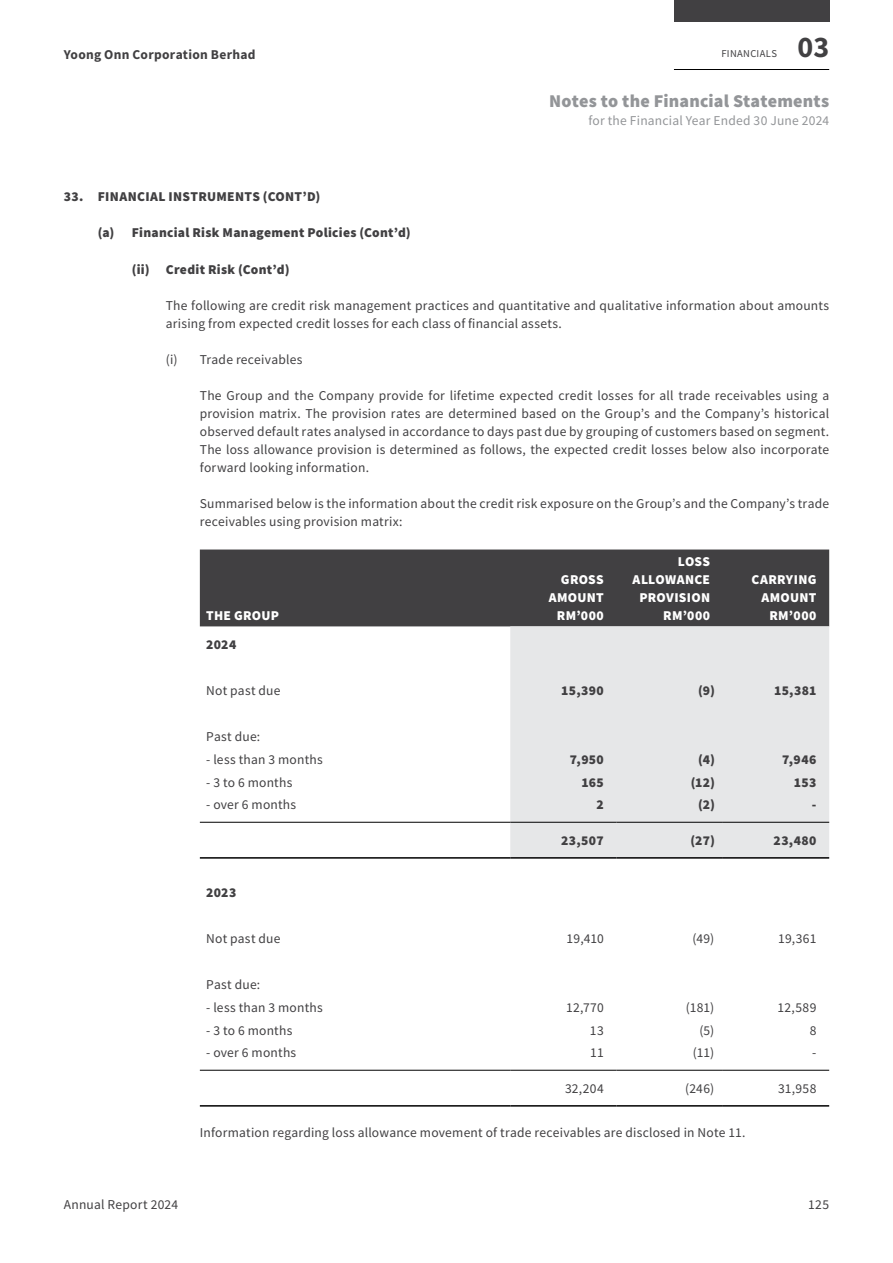
<style>
.page{position:relative;width:893px;height:1263px;background:#fff}
.page>*{position:absolute;margin:0;border:0;box-sizing:border-box;transform-origin:0 0}
.t1{font:700 30px "Source Sans Pro";color:#414042}
.t2{font:900 18px "Source Sans Pro";letter-spacing:.01em;color:#939598}
.t3{font:13.5px/18px "Source Sans Pro";letter-spacing:.015em;color:#414042}
.t4{font:900 13.5px "Source Sans Pro";letter-spacing:.02em;color:#414042}
.t5{font:900 13.5px/18px "Source Sans Pro";letter-spacing:.025em;color:#fff;text-align:right}
.t6{font:13.5px "Source Sans Pro";letter-spacing:.015em;color:#939598}
.t7{font:700 13.5px "Source Sans Pro";letter-spacing:.02em;color:#414042}
.t8{font:10.5px "Source Sans Pro";letter-spacing:.035em;color:#414042}
</style>
<div class="page">
<div style="left:200px;top:549px;width:629px;height:77px;background:#414042"></div>
<div style="left:510px;top:626px;width:319px;height:231px;background:#e6e7e8"></div>
<hr style="left:200px;top:822px;width:310px;height:1px;background:#000">
<hr style="left:510px;top:822px;width:107px;height:1px;background:#000">
<hr style="left:617px;top:822px;width:106px;height:1px;background:#000">
<hr style="left:723px;top:822px;width:106px;height:1px;background:#000">
<hr style="left:200px;top:857px;width:310px;height:2px;background:#000">
<hr style="left:510px;top:857px;width:107px;height:2px;background:#000">
<hr style="left:617px;top:857px;width:106px;height:2px;background:#000">
<hr style="left:723px;top:857px;width:106px;height:2px;background:#000">
<hr style="left:200px;top:1070px;width:310px;height:1px;background:#000">
<hr style="left:510px;top:1070px;width:107px;height:1px;background:#000">
<hr style="left:617px;top:1070px;width:106px;height:1px;background:#000">
<hr style="left:723px;top:1070px;width:106px;height:1px;background:#000">
<hr style="left:200px;top:1105px;width:310px;height:1px;background:#000">
<hr style="left:510px;top:1105px;width:107px;height:1px;background:#000">
<hr style="left:617px;top:1105px;width:106px;height:1px;background:#000">
<hr style="left:723px;top:1105px;width:106px;height:1px;background:#000">
<div style="left:674px;top:0;width:155px;height:21px;background:#414042"></div>
<hr style="left:674px;top:69px;width:155px;height:1px;background:#000">
<p class="t7" style="left:64px;top:45px;width:193px">Yoong Onn Corporation Berhad</p>
<p class="t8" style="left:721px;top:46px;width:57px">FINANCIALS</p>
<h1 class="t1" style="left:797px;top:26px;width:33px">03</h1>
<h2 class="t2" style="left:549px;top:89px;width:281px">Notes to the Financial Statements</h2>
<p class="t6" style="left:588px;top:112px;width:242px">for the Financial Year Ended 30 June 2024</p>
<p class="t4" style="left:64px;top:188px;width:258px">33. FINANCIAL INSTRUMENTS (CONT’D)</p>
<p class="t4" style="left:98px;top:224px;width:314px">(a) Financial Risk Management Policies (Cont’d)</p>
<p class="t4" style="left:132px;top:260px;width:159px">(ii) Credit Risk (Cont’d)</p>
<p class="t3" style="left:166px;top:296px;width:665px">The following are credit risk management practices and quantitative and qualitative information about amounts arising from expected credit losses for each class of financial assets.</p>
<p class="t3" style="left:166px;top:350px;width:138px">(i) Trade receivables</p>
<p class="t3" style="left:200px;top:386px;width:631px;text-align:justify">The Group and the Company provide for lifetime expected credit losses for all trade receivables using a provision matrix. The provision rates are determined based on the Group’s and the Company’s historical observed default rates analysed in accordance to days past due by grouping of customers based on segment.<br>The loss allowance provision is determined as follows, the expected credit losses below also incorporate forward looking information.</p>
<p class="t3" style="left:200px;top:494px;width:631px">Summarised below is the information about the credit risk exposure on the Group’s and the Company’s trade receivables using provision matrix:</p>
<p class="t5" style="left:206px;top:606px;width:74px">THE GROUP</p>
<p class="t5" style="left:549px;top:570px;width:57px">GROSS<br>AMOUNT<br>RM’000</p>
<p class="t5" style="left:633px;top:552px;width:79px">LOSS<br>ALLOWANCE<br>PROVISION<br>RM’000</p>
<p class="t5" style="left:751px;top:570px;width:66px">CARRYING<br>AMOUNT<br>RM’000</p>
<p class="t4" style="left:206px;top:635px;width:32px">2024</p>
<p class="t3" style="left:206px;top:681px;width:76px">Not past due</p>
<p class="t4" style="left:561px;top:681px;width:44px">15,390</p>
<p class="t4" style="left:698px;top:681px;width:18px">(9)</p>
<p class="t4" style="left:774px;top:681px;width:44px">15,381</p>
<p class="t3" style="left:206px;top:727px;width:56px">Past due:</p>
<p class="t3" style="left:206px;top:750px;width:118px">- less than 3 months</p>
<p class="t4" style="left:570px;top:750px;width:35px">7,950</p>
<p class="t4" style="left:698px;top:750px;width:18px">(4)</p>
<p class="t4" style="left:782px;top:750px;width:36px">7,946</p>
<p class="t3" style="left:206px;top:773px;width:88px">- 3 to 6 months</p>
<p class="t4" style="left:581px;top:773px;width:24px">165</p>
<p class="t4" style="left:691px;top:773px;width:26px">(12)</p>
<p class="t4" style="left:794px;top:773px;width:24px">153</p>
<p class="t3" style="left:206px;top:796px;width:92px">- over 6 months</p>
<p class="t4" style="left:596px;top:796px;width:9px">2</p>
<p class="t4" style="left:698px;top:796px;width:18px">(2)</p>
<p class="t4" style="left:812px;top:796px;width:6px">-</p>
<p class="t4" style="left:561px;top:831px;width:44px">23,507</p>
<p class="t4" style="left:690px;top:831px;width:26px">(27)</p>
<p class="t4" style="left:774px;top:831px;width:44px">23,480</p>
<p class="t4" style="left:206px;top:883px;width:32px">2023</p>
<p class="t3" style="left:206px;top:929px;width:76px">Not past due</p>
<p class="t3" style="left:567px;top:929px;width:39px">19,410</p>
<p class="t3" style="left:692px;top:929px;width:23px">(49)</p>
<p class="t3" style="left:778px;top:929px;width:40px">19,361</p>
<p class="t3" style="left:206px;top:975px;width:56px">Past due:</p>
<p class="t3" style="left:206px;top:998px;width:118px">- less than 3 months</p>
<p class="t3" style="left:566px;top:998px;width:39px">12,770</p>
<p class="t3" style="left:686px;top:998px;width:30px">(181)</p>
<p class="t3" style="left:777px;top:998px;width:40px">12,589</p>
<p class="t3" style="left:206px;top:1021px;width:88px">- 3 to 6 months</p>
<p class="t3" style="left:590px;top:1021px;width:15px">13</p>
<p class="t3" style="left:699px;top:1021px;width:16px">(5)</p>
<p class="t3" style="left:810px;top:1021px;width:8px">8</p>
<p class="t3" style="left:206px;top:1044px;width:92px">- over 6 months</p>
<p class="t3" style="left:590px;top:1044px;width:15px">11</p>
<p class="t3" style="left:693px;top:1044px;width:23px">(11)</p>
<p class="t3" style="left:812px;top:1044px;width:6px">-</p>
<p class="t3" style="left:565px;top:1079px;width:40px">32,204</p>
<p class="t3" style="left:685px;top:1079px;width:30px">(246)</p>
<p class="t3" style="left:778px;top:1079px;width:40px">31,958</p>
<p class="t3" style="left:200px;top:1123px;width:547px">Information regarding loss allowance movement of trade receivables are disclosed in Note 11.</p>
<p class="t3" style="left:64px;top:1196px;width:116px">Annual Report 2024</p>
<p class="t3" style="left:808px;top:1196px;width:22px">125</p>
</div>
